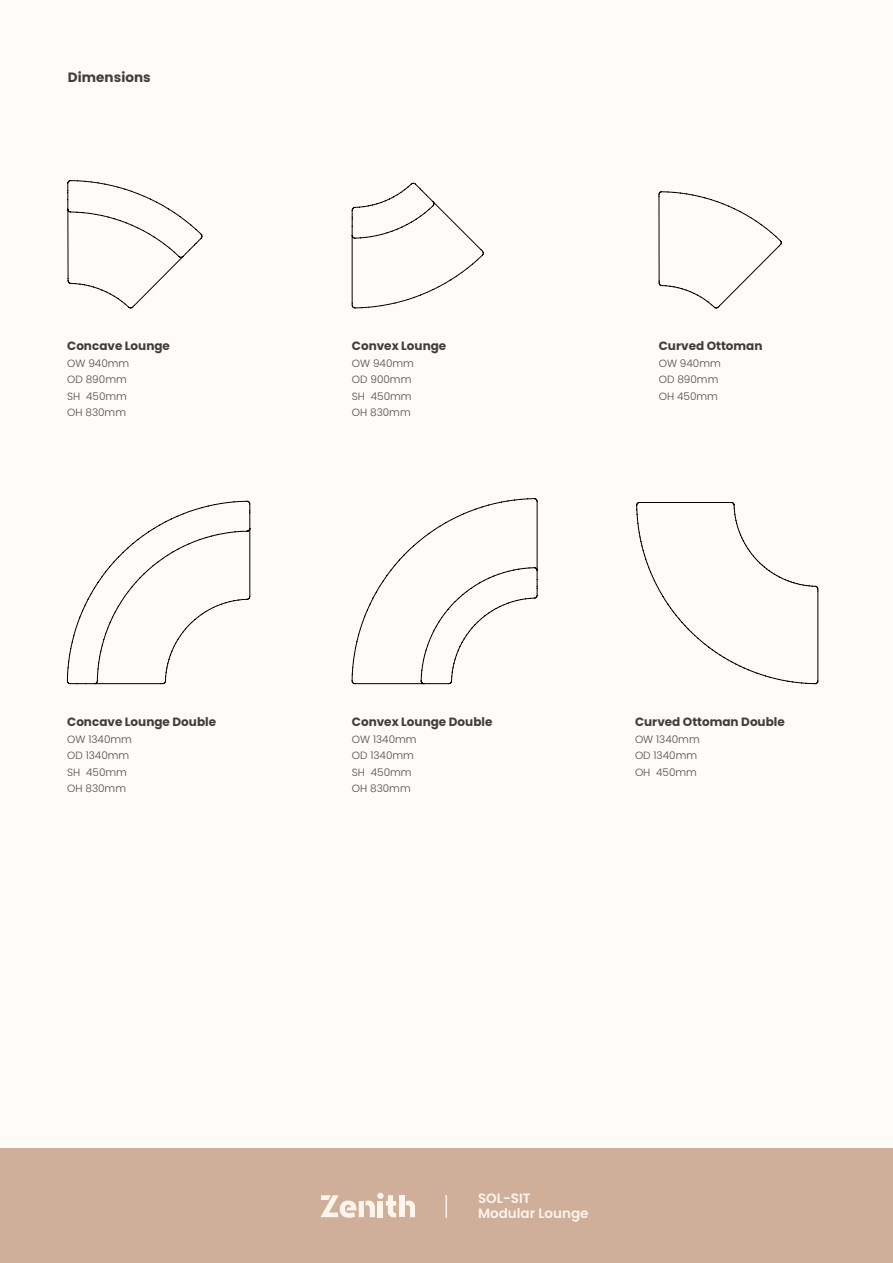
<style>
.page{position:relative;width:893px;height:1263px;background:#fffbf8}
.page>*{position:absolute;margin:0;border:0;box-sizing:border-box;transform-origin:0 0}
.PRODUCT_NAME_BOTTOM{font:600 13.5px "Poppins";color:#fff5ed}
.COPY{font:700 13.5px "Poppins";letter-spacing:.005em;color:#3e3e3f}
.COPY-2{font:700 12px "Poppins";color:#3e3e3f}
.t1{font:300 10.5px "Poppins";color:#4b4c4d}
</style>
<div class="page">
<div style="left:0;top:1148px;width:893px;height:115px;background:#cfae9a"></div>
<svg style="left:446px;top:1195px;width:1px;height:23px"></svg>
<div style="left:378px;top:1201px;width:5px;height:16px;background:#fff5ed"></div>
<div style="left:377px;top:1193px;width:7px;height:6px;background:#fff5ed;border-radius:50%"></div>
<svg style="left:386px;top:1195px;width:10px;height:23px"></svg>
<div style="left:399px;top:1195px;width:5px;height:22px;background:#fff5ed"></div>
<svg style="left:406px;top:1200px;width:9px;height:17px"></svg>
<svg style="left:321px;top:1195px;width:54px;height:23px"></svg>
<svg style="left:67px;top:501px;width:183px;height:183px"></svg>
<svg style="left:352px;top:498px;width:186px;height:186px"></svg>
<svg style="left:636px;top:502px;width:182px;height:182px"></svg>
<svg style="left:67px;top:180px;width:135px;height:128px"></svg>
<svg style="left:352px;top:183px;width:132px;height:125px"></svg>
<svg style="left:658px;top:191px;width:124px;height:117px"></svg>
<p class="COPY" style="left:68px;top:69px;width:84px">Dimensions</p>
<p class="COPY-2" style="left:67px;top:339px;width:104px">Concave Lounge</p>
<p class="t1" style="left:67px;top:357px;width:64px">OW 940mm</p>
<p class="t1" style="left:67px;top:373px;width:61px">OD 890mm</p>
<p class="t1" style="left:67px;top:390px;width:61px">SH 450mm</p>
<p class="t1" style="left:67px;top:406px;width:60px">OH 830mm</p>
<p class="COPY-2" style="left:67px;top:715px;width:150px">Concave Lounge Double</p>
<p class="t1" style="left:67px;top:733px;width:66px">OW 1340mm</p>
<p class="t1" style="left:67px;top:749px;width:64px">OD 1340mm</p>
<p class="t1" style="left:67px;top:766px;width:61px">SH 450mm</p>
<p class="t1" style="left:67px;top:782px;width:60px">OH 830mm</p>
<p class="COPY-2" style="left:352px;top:339px;width:96px">Convex Lounge</p>
<p class="t1" style="left:352px;top:357px;width:64px">OW 940mm</p>
<p class="t1" style="left:352px;top:373px;width:61px">OD 900mm</p>
<p class="t1" style="left:352px;top:390px;width:61px">SH 450mm</p>
<p class="t1" style="left:352px;top:406px;width:60px">OH 830mm</p>
<p class="COPY-2" style="left:352px;top:715px;width:142px">Convex Lounge Double</p>
<p class="t1" style="left:352px;top:733px;width:66px">OW 1340mm</p>
<p class="t1" style="left:352px;top:749px;width:64px">OD 1340mm</p>
<p class="t1" style="left:352px;top:766px;width:61px">SH 450mm</p>
<p class="t1" style="left:352px;top:782px;width:60px">OH 830mm</p>
<p class="COPY-2" style="left:659px;top:339px;width:105px">Curved Ottoman</p>
<p class="t1" style="left:659px;top:357px;width:64px">OW 940mm</p>
<p class="t1" style="left:659px;top:373px;width:61px">OD 890mm</p>
<p class="t1" style="left:659px;top:390px;width:61px">OH 450mm</p>
<p class="COPY-2" style="left:635px;top:715px;width:151px">Curved Ottoman Double</p>
<p class="t1" style="left:635px;top:733px;width:66px">OW 1340mm</p>
<p class="t1" style="left:635px;top:749px;width:64px">OD 1340mm</p>
<p class="t1" style="left:635px;top:766px;width:64px">OH 450mm</p>
<p class="PRODUCT_NAME_BOTTOM" style="left:478px;top:1190px;width:54px">SOL-SIT</p>
<p class="PRODUCT_NAME_BOTTOM" style="left:478px;top:1205px;width:112px">Modular Lounge</p>
</div>
